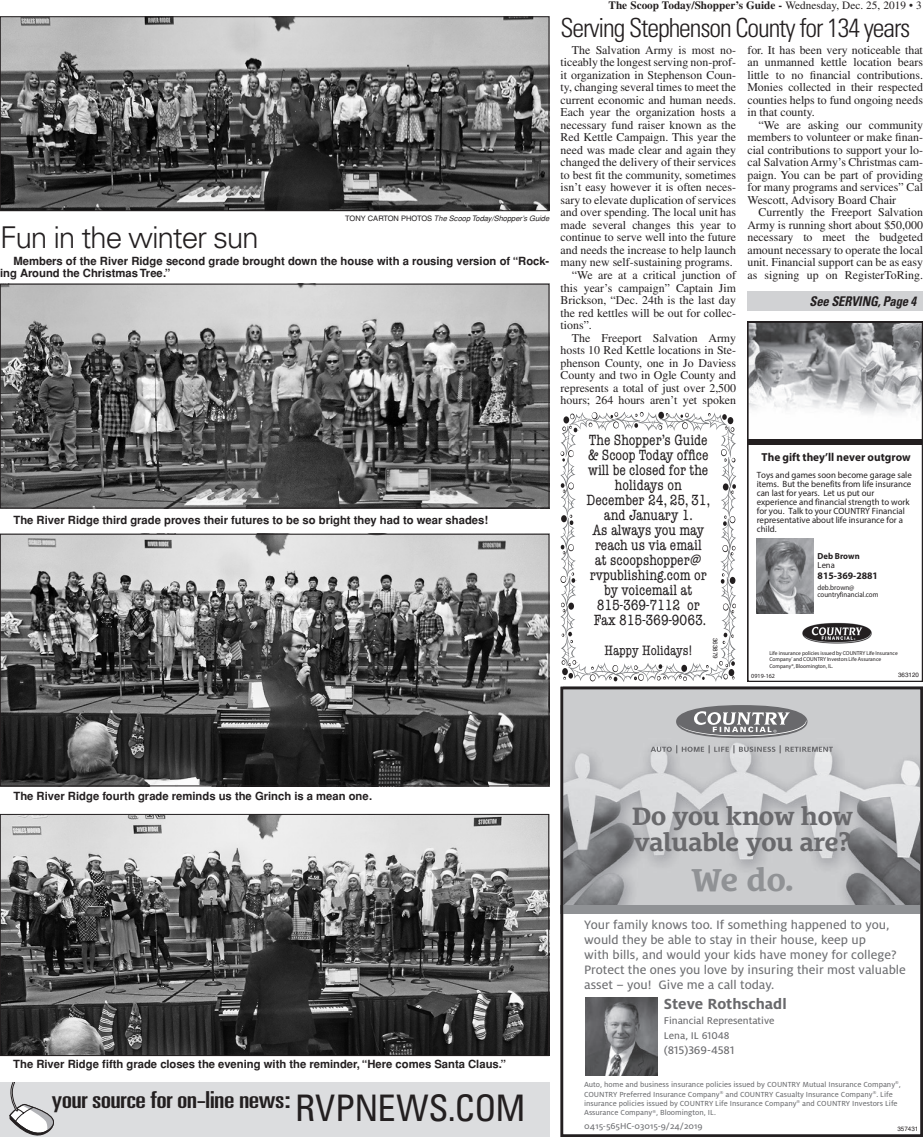
<style>
.page{position:relative;width:923px;height:1137px;background:#fff}
.page>*{position:absolute;margin:0;border:0;box-sizing:border-box;transform-origin:0 0}
.t1{font:700 32.38px "Le Monde Courrier Std";color:#909295}
.t2{font:300 30px "Univers";letter-spacing:-.04em;color:#231f20}
.t3{font:300 condensed 26.25px "Univers";letter-spacing:-.04em;color:#231f20}
.t4{font:700 25.62px/25.6px "Le Monde Courrier Std";letter-spacing:-.01em;color:#69696c}
.t5{font:ultra-condensed 23.38px "Univers";letter-spacing:-.02em;color:#231f20;scale:1.34 1}
.t6{font:700 16.25px "Milo OT";color:#69696c}
.t7{font:condensed 15px/15px "American Typewriter";color:#231f20;text-align:center}
.t8{font:condensed 13.75px "American Typewriter";color:#231f20}
.t9{font:13.5px/14.9px "Milo OT Text";color:#6e6f72}
.t10{font:italic 700 condensed 13.38px "Univers";letter-spacing:-.015em;color:#231f20;scale:.95 1}
.t11{font:12.12px "Milo OT Text";color:#69696c}
.t12{font:11.88px "Times";color:#231f20}
.t13{font:700 11.5px "Myriad Pro";color:#231f20}
.t14{font:700 11.25px/12.5px "Helvetica";color:#231f20}
.t15{font:700 11.25px "Times";color:#231f20}
.t16{font:10.75px/14.9px "Milo OT Text";color:#69696c}
.t17{font:700 10px "Myriad Pro";color:#231f20}
.t18{font:9.5px "Milo OT Text";color:#6e6f72}
.t19{font:9px/9px "Myriad Pro";color:#231f20}
.t20{font:700 8.75px/9.4px "Myriad Pro";color:#231f20}
.t21{font:8.12px/9.5px "Milo OT Text";color:#6e6f72}
.t22{font:italic 7.5px "Helvetica";color:#231f20}
.t23{font:7.5px/7.5px "Myriad Pro";color:#231f20;scale:.93 1}
.t24{font:6.25px "Helvetica";color:#231f20}
.t25{font:6.25px "Myriad Pro";color:#231f20}
.t26{font:5.62px/6.8px "Myriad Pro";color:#231f20}
.s1{font-style:normal}
.s2{font-weight:400}
.s3{font-stretch:condensed;font-size:36.5px}
</style>
<div class="page">
<svg style="left:560px;top:412px;width:176px;height:270px"></svg>
<img style="left:564px;top:690px;width:354px;height:214px">
<div style="left:560px;top:904px;width:362px;height:9px;background:#909295"></div>
<svg style="left:650px;top:745px;width:182px;height:8px"></svg>
<div style="left:676px;top:705px;width:131px;height:33px;background:#69696c;border-radius:50%"></div>
<svg style="left:678px;top:711px;width:128px;height:25px"></svg>
<img style="left:585px;top:997px;width:72px;height:78px">
<div style="left:560px;top:686px;width:362px;height:450px;border:2px solid #231f20"></div>
<svg style="left:747px;top:322px;width:175px;height:360px"></svg>
<img style="left:756px;top:538px;width:57px;height:75px">
<img style="left:800px;top:621px;width:73px;height:23px">
<img style="left:2px;top:18px;width:545px;height:191px">
<div style="left:0;top:16px;width:549px;height:195px;border:1px solid #231f20"></div>
<img style="left:2px;top:286px;width:545px;height:220px">
<div style="left:0;top:284px;width:549px;height:224px;border:1px solid #231f20"></div>
<img style="left:2px;top:536px;width:545px;height:248px">
<div style="left:0;top:534px;width:549px;height:252px;border:1px solid #231f20"></div>
<img style="left:2px;top:816px;width:545px;height:237px">
<div style="left:0;top:814px;width:549px;height:241px;border:1px solid #231f20"></div>
<div style="left:0;top:1082px;width:549px;height:54px;background:#dcdddf"></div>
<svg style="left:9px;top:1082px;width:45px;height:54px"></svg>
<div style="left:747px;top:291px;width:175px;height:20px;background:#d1d2d4"></div>
<p class="t22" style="left:345px;top:214px;width:205px"><span class="s1">TONY CARTON PHOTOS</span> The Scoop Today/Shopper’s Guide</p>
<p class="t2" style="left:0;top:220px;width:260px">Fun in the winter sun</p>
<p class="t14" style="left:0;top:254px;width:551px;text-indent:14px">Members of the River Ridge second grade brought down the house with a rousing version of “Rock&shy;ing Around the Christmas Tree.”</p>
<p class="t15" style="left:608px;top:-2px;width:315px">The Scoop Today/Shopper’s Guide - <span class="s2">Wednesday, Dec. 25, 2019 • 3</span></p>
<p class="t3" style="left:560px;top:12px;width:351px">Serving Stephenson County for 134 years</p>
<p class="t12" style="left:747px;top:43px;width:177px">for. It has been very noticeable that</p>
<p class="t12" style="left:747px;top:56px;width:177px">an unmanned kettle location bears</p>
<p class="t12" style="left:747px;top:68px;width:177px">little to no financial contributions.</p>
<p class="t12" style="left:747px;top:81px;width:177px">Monies collected in their respected</p>
<p class="t12" style="left:747px;top:93px;width:177px">counties helps to fund ongoing needs</p>
<p class="t12" style="left:747px;top:106px;width:69px">in that county.</p>
<p class="t12" style="left:758px;top:118px;width:166px">“We are asking our community</p>
<p class="t12" style="left:747px;top:131px;width:177px">members to volunteer or make finan-</p>
<p class="t12" style="left:747px;top:143px;width:177px">cial contributions to support your lo-</p>
<p class="t12" style="left:747px;top:156px;width:177px">cal Salvation Army’s Christmas cam-</p>
<p class="t12" style="left:747px;top:168px;width:177px">paign. You can be part of providing</p>
<p class="t12" style="left:747px;top:181px;width:177px">for many programs and services” Cal</p>
<p class="t12" style="left:747px;top:193px;width:150px">Wescott, Advisory Board Chair</p>
<p class="t12" style="left:758px;top:206px;width:166px">Currently the Freeport Salvation</p>
<p class="t12" style="left:747px;top:218px;width:177px">Army is running short about $50,000</p>
<p class="t12" style="left:747px;top:231px;width:177px">necessary to meet the budgeted</p>
<p class="t12" style="left:747px;top:243px;width:177px">amount necessary to operate the local</p>
<p class="t12" style="left:747px;top:256px;width:177px">unit. Financial support can be as easy</p>
<p class="t12" style="left:747px;top:268px;width:177px">as signing up on RegisterToRing.</p>
<p class="t10" style="left:809px;top:293px;width:114px">See SERVING, Page 4</p>
<p class="t12" style="left:572px;top:43px;width:166px">The Salvation Army is most no-</p>
<p class="t12" style="left:560px;top:56px;width:177px">ticeably the longest serving non-prof-</p>
<p class="t12" style="left:560px;top:68px;width:177px">it organization in Stephenson Coun-</p>
<p class="t12" style="left:560px;top:81px;width:177px">ty, changing several times to meet the</p>
<p class="t12" style="left:560px;top:93px;width:177px">current economic and human needs.</p>
<p class="t12" style="left:560px;top:106px;width:177px">Each year the organization hosts a</p>
<p class="t12" style="left:560px;top:118px;width:177px">necessary fund raiser known as the</p>
<p class="t12" style="left:560px;top:131px;width:177px">Red Kettle Campaign. This year the</p>
<p class="t12" style="left:560px;top:143px;width:177px">need was made clear and again they</p>
<p class="t12" style="left:560px;top:156px;width:177px">changed the delivery of their services</p>
<p class="t12" style="left:560px;top:168px;width:177px">to best fit the community, sometimes</p>
<p class="t12" style="left:560px;top:181px;width:177px">isn’t easy however it is often neces-</p>
<p class="t12" style="left:560px;top:193px;width:177px">sary to elevate duplication of services</p>
<p class="t12" style="left:560px;top:206px;width:177px">and over spending. The local unit has</p>
<p class="t12" style="left:560px;top:218px;width:177px">made several changes this year to</p>
<p class="t12" style="left:560px;top:231px;width:177px">continue to serve well into the future</p>
<p class="t12" style="left:560px;top:243px;width:177px">and needs the increase to help launch</p>
<p class="t12" style="left:560px;top:256px;width:174px">many new self-sustaining programs.</p>
<p class="t12" style="left:572px;top:268px;width:166px">“We are at a critical junction of</p>
<p class="t12" style="left:560px;top:281px;width:177px">this year’s campaign” Captain Jim</p>
<p class="t12" style="left:560px;top:293px;width:177px">Brickson, “Dec. 24th is the last day</p>
<p class="t12" style="left:560px;top:306px;width:177px">the red kettles will be out for collec-</p>
<p class="t12" style="left:560px;top:318px;width:33px">tions”.</p>
<p class="t12" style="left:572px;top:331px;width:166px">The Freeport Salvation Army</p>
<p class="t12" style="left:560px;top:343px;width:177px">hosts 10 Red Kettle locations in Ste-</p>
<p class="t12" style="left:560px;top:356px;width:177px">phenson County, one in Jo Daviess</p>
<p class="t12" style="left:560px;top:368px;width:177px">County and two in Ogle County and</p>
<p class="t12" style="left:560px;top:381px;width:177px">represents a total of just over 2,500</p>
<p class="t12" style="left:560px;top:393px;width:177px">hours; 264 hours aren’t yet spoken</p>
<p class="t14" style="left:14px;top:513px;width:476px">The River Ridge third grade proves their futures to be so bright they had to wear shades!</p>
<p class="t7" style="left:586px;top:433px;width:125px">The Shopper’s Guide &amp; Scoop Today office will be closed for the holidays on<br>December 24, 25, 31, and January 1.<br>As always you may reach us via email<br>at scoopshopper@ rvpublishing.com or by voicemail at<br>815-369-7112 or<br>Fax 815-369-9063.</p>
<p class="t8" style="left:604px;top:643px;width:89px">Happy Holidays!</p>
<p class="t24" style="left:719px;top:637px;width:22px;rotate:90deg">363879</p>
<p class="t13" style="left:761px;top:449px;width:151px">The gift they’ll never outgrow</p>
<p class="t19" style="left:756px;top:470px;width:156px">Toys and games soon become garage sale items. But the benefits from life insurance can last for years. Let us put our experience and financial strength to work for you. Talk to your COUNTRY Financial representative about life insurance for a child.</p>
<p class="t20" style="left:817px;top:551px;width:44px">Deb Brown<br><span class="s2">Lena</span></p>
<p class="t17" style="left:817px;top:568px;width:62px">815-369-2881</p>
<p class="t23" style="left:817px;top:583px;width:67px">deb.brown@ countryfinancial.com</p>
<p class="t26" style="left:769px;top:649px;width:130px">Life insurance policies issued by COUNTRY Life Insurance<br>Company<sup>®</sup> and COUNTRY Investors Life Assurance<br>Company®, Bloomington, IL.</p>
<p class="t25" style="left:751px;top:671px;width:25px">0919-162</p>
<p class="t24" style="left:898px;top:671px;width:22px">363120</p>
<p class="t14" style="left:13px;top:790px;width:360px">The River Ridge fourth grade reminds us the Grinch is a mean one.</p>
<p class="t14" style="left:13px;top:1057px;width:494px">The River Ridge fifth grade closes the evening with the reminder, “Here comes Santa Claus.”</p>
<p class="t5" style="left:52px;top:1086px;width:355px">your source for on-line news: <span class="s3">RVPNEWS.COM</span></p>
<p class="t4" style="left:631px;top:803px;width:223px">Do you know how valuable you are?</p>
<p class="t1" style="left:691px;top:860px;width:103px">We do.</p>
<p class="t9" style="left:584px;top:917px;width:323px">Your family knows too. If something happened to you, would they be able to stay in their house, keep up<br>with bills, and would your kids have money for college?<br>Protect the ones you love by insuring their most valuable asset – you! Give me a call today.</p>
<p class="t6" style="left:664px;top:994px;width:124px">Steve Rothschadl</p>
<p class="t16" style="left:664px;top:1013px;width:112px">Financial Representative<br>Lena, IL 61048</p>
<p class="t11" style="left:664px;top:1043px;width:72px">(815)369-4581</p>
<p class="t21" style="left:584px;top:1079px;width:318px">Auto, home and business insurance policies issued by COUNTRY Mutual Insurance Company<sup>®</sup>, COUNTRY Preferred Insurance Company<sup>®</sup> and COUNTRY Casualty Insurance Company<sup>®</sup>. Life insurance policies issued by COUNTRY Life Insurance Company<sup>®</sup> and COUNTRY Investors Life Assurance Company<sup>®</sup>, Bloomington, IL.</p>
<p class="t18" style="left:584px;top:1120px;width:120px">0415-565HC-03015-9/24/2019</p>
<p class="t24" style="left:897px;top:1125px;width:22px">357431</p>
</div>
